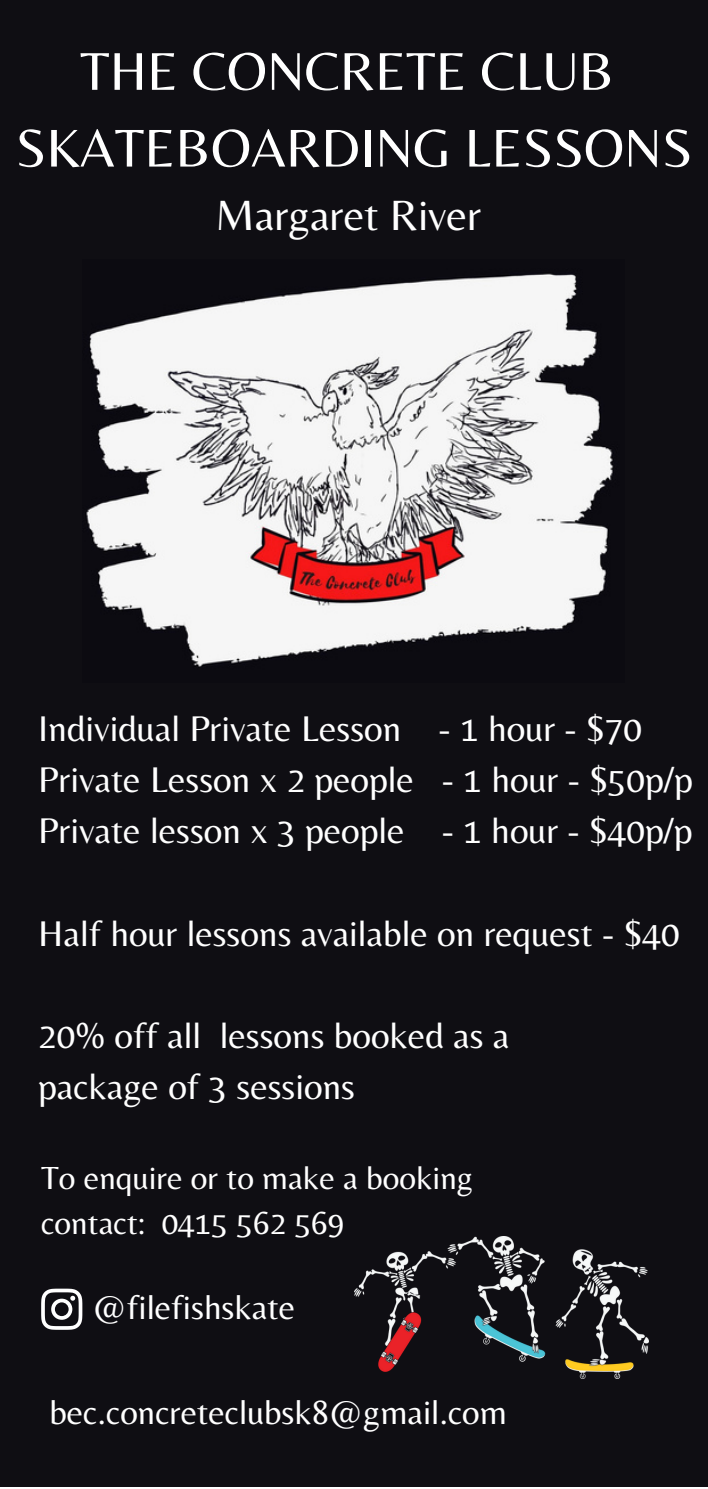
<style>
.page{position:relative;width:708px;height:1489px;background:#fff}
.page>*{position:absolute;margin:0;border:0;box-sizing:border-box;transform-origin:0 0}
.t1{font:55.25px/76.8px "Belleza";color:#fff;text-align:center}
.t2{font:44px "Belleza";color:#fff}
.t3{font:37.25px/51.2px "Belleza";color:#fff}
.t4{font:35px "Belleza";color:#fff}
.t5{font:33.25px/45px "Belleza";color:#fff}
</style>
<div class="page">
<div style="left:0;top:0;width:707px;height:1486px;background:#0f0e13"></div>
<img style="left:86px;top:273px;width:527px;height:394px">
<img style="left:354px;top:1236px;width:294px;height:143px">
<svg style="left:41px;top:1288px;width:41px;height:42px"></svg>
<h1 class="t1" style="left:15px;top:32px;width:678px">THE CONCRETE CLUB<br>SKATEBOARDING LESSONS</h1>
<p class="t2" style="left:215px;top:189px;width:267px">Margaret River</p>
<p class="t3" style="left:38px;top:702px;width:655px">Individual Private Lesson - 1 hour - $70<br>Private Lesson x 2 people - 1 hour - $50p/p<br>Private lesson x 3 people - 1 hour - $40p/p</p>
<p class="t3" style="left:38px;top:907px;width:642px">Half hour lessons available on request - $40</p>
<p class="t3" style="left:38px;top:1009px;width:472px">20% off all lessons booked as a package of 3 sessions</p>
<p class="t5" style="left:41px;top:1154px;width:433px">To enquire or to make a booking contact: 0415 562 569</p>
<p class="t4" style="left:93px;top:1286px;width:204px">@filefishskate</p>
<p class="t4" style="left:49px;top:1392px;width:459px">bec.concreteclubsk8@gmail.com</p>
</div>
